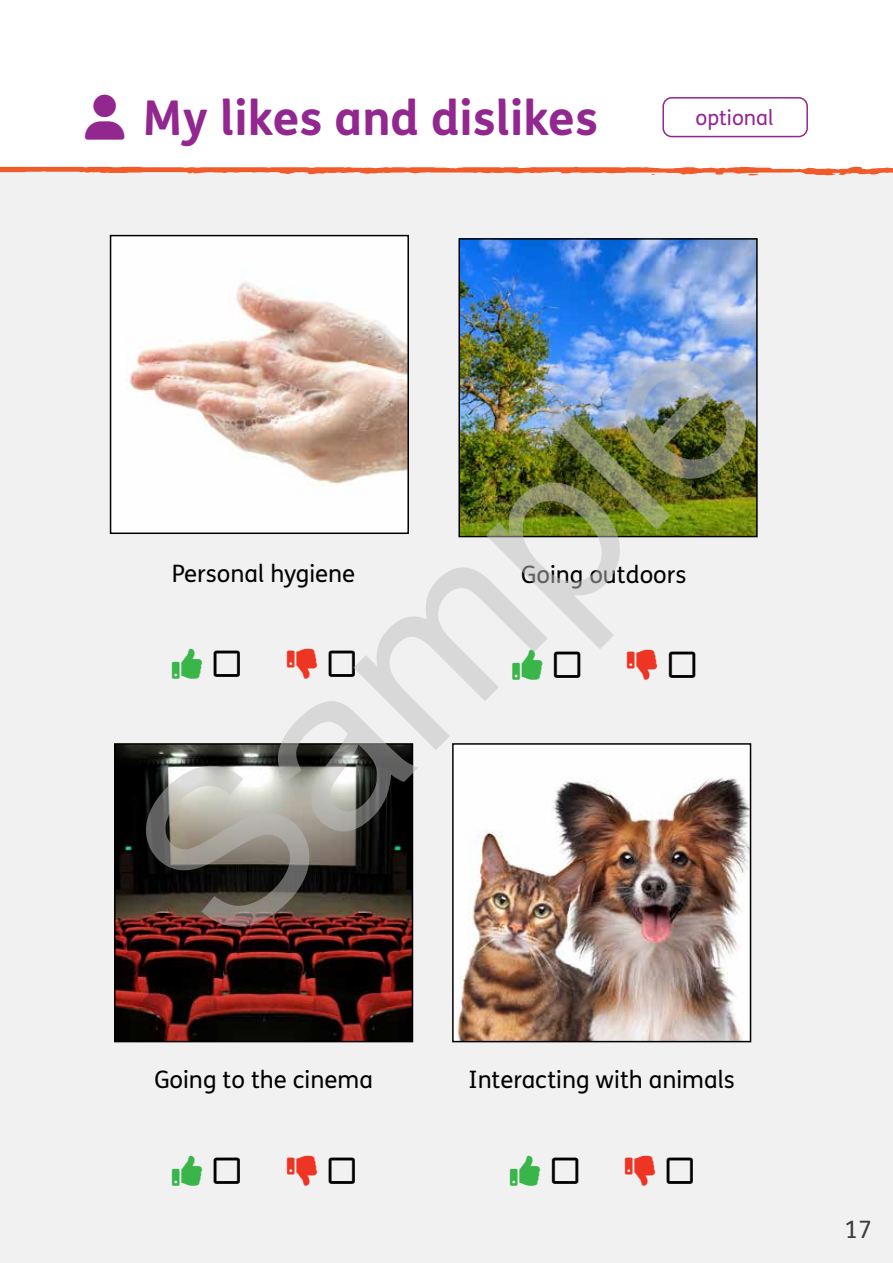
<style>
.page{position:relative;width:893px;height:1263px;background:#fff}
.page>*{position:absolute;margin:0;border:0;box-sizing:border-box;transform-origin:0 0}
.t1{font:224.85px "Arial";color:rgb(191 191 191/.5)}
.t2{font:700 48px "FS Me";color:#92278f}
.t3{font:30px "Font Awesome 5 Free Solid";color:#ee3524}
.t4{font:30px "Font Awesome 5 Free Solid";color:#39b54a}
.t5{font:24px "FS Me";color:#000}
.t6{font:24px "FS Me";color:#3a3e3f}
.t7{font:21px "FS Me";color:#92278f}
.s1{color:#000}
</style>
<div class="page">
<div style="left:0;top:170px;width:893px;height:1093px;background:#f1f1f2"></div>
<img style="left:455px;top:746px;width:293px;height:293px">
<div style="left:452px;top:743px;width:299px;height:299px;border:2px solid #000"></div>
<img style="left:117px;top:746px;width:293px;height:293px">
<div style="left:114px;top:743px;width:299px;height:299px;border:2px solid #000"></div>
<img style="left:461px;top:241px;width:294px;height:293px">
<div style="left:458px;top:238px;width:300px;height:299px;border:2px solid #000"></div>
<img style="left:113px;top:238px;width:293px;height:293px">
<div style="left:110px;top:235px;width:299px;height:299px;border:2px solid #000"></div>
<div style="left:662px;top:97px;width:146px;height:40px;border:2px solid #92278f;border-radius:9px"></div>
<svg style="left:0;top:166px;width:893px;height:9px"></svg>
<h2 class="t2" style="left:85px;top:81px;width:514px">◆▲ My likes and dislikes</h2>
<p class="t7" style="left:695px;top:103px;width:80px">optional</p>
<h1 class="t1" style="left:65px;top:790px;width:764px;rotate:-45deg">Sample</h1>
<p class="t5" style="left:172px;top:557px;width:185px">Personal hygiene</p>
<p class="t5" style="left:521px;top:558px;width:167px">Going outdoors</p>
<p class="t4" style="left:172px;top:649px;width:69px">▼◆▲◆ <span class="s1">▲❑◆</span></p>
<p class="t3" style="left:287px;top:649px;width:69px">▼◆▲□■ <span class="s1">▲❑◆</span></p>
<p class="t4" style="left:512px;top:650px;width:69px">▼◆▲◆ <span class="s1">▲❑◆</span></p>
<p class="t3" style="left:627px;top:650px;width:69px">▼◆▲□■ <span class="s1">▲❑◆</span></p>
<p class="t5" style="left:154px;top:1063px;width:220px">Going to the cinema</p>
<p class="t4" style="left:172px;top:1156px;width:69px">▼◆▲◆ <span class="s1">▲❑◆</span></p>
<p class="t3" style="left:287px;top:1156px;width:69px">▼◆▲□■ <span class="s1">▲❑◆</span></p>
<p class="t5" style="left:469px;top:1063px;width:268px">Interacting with animals</p>
<p class="t4" style="left:510px;top:1156px;width:69px">▼◆▲◆ <span class="s1">▲❑◆</span></p>
<p class="t3" style="left:625px;top:1156px;width:69px">▼◆▲□■ <span class="s1">▲❑◆</span></p>
<p class="t6" style="left:844px;top:1213px;width:29px">17</p>
</div>
